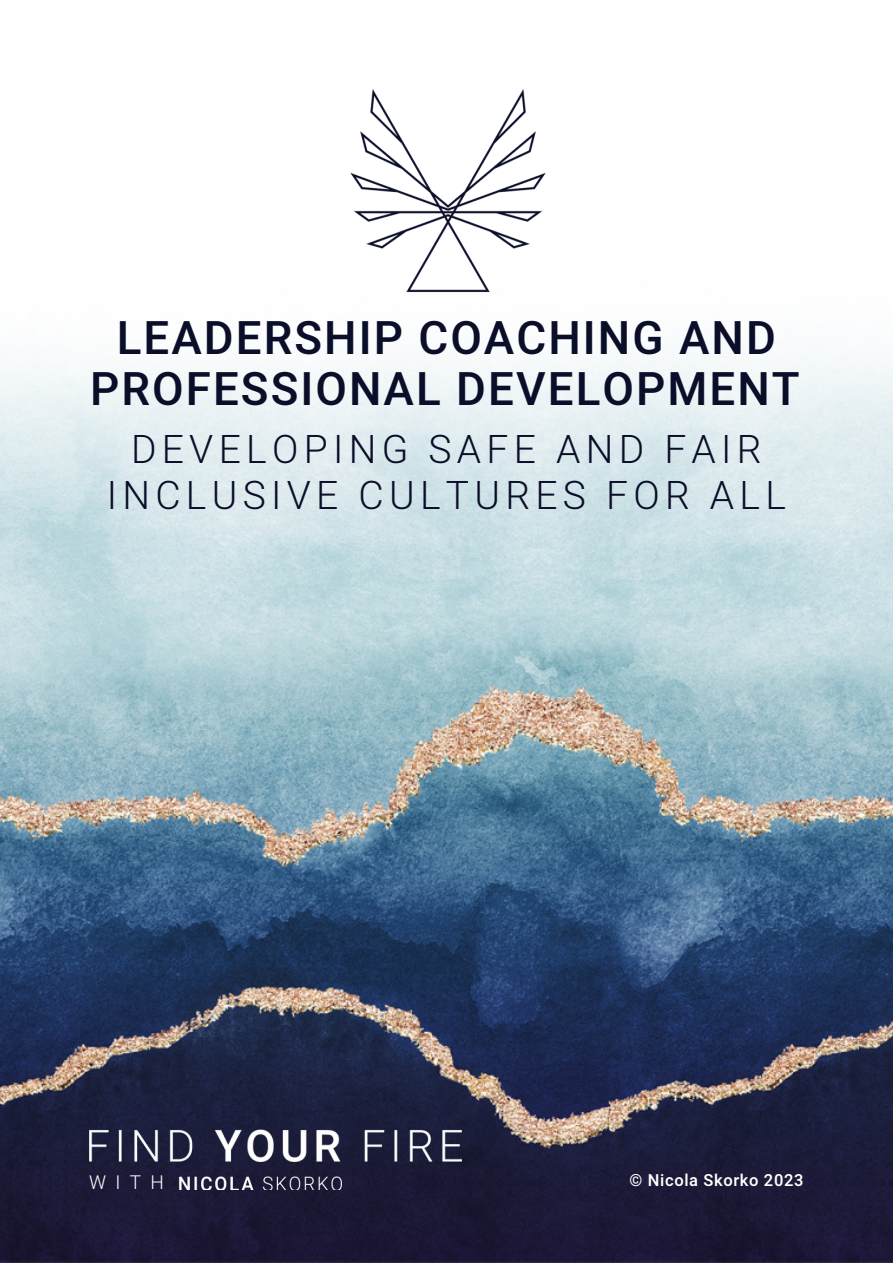
<style>
.page{position:relative;width:893px;height:1264px;background:#fff}
.page>*{position:absolute;margin:0;border:0;box-sizing:border-box;transform-origin:0 0}
.t1{font:500 45.75px/50.8px "Heebo";letter-spacing:.045em;color:#0a0e29;text-align:center}
.t2{font:300 39px/46px "Heebo";letter-spacing:.135em;color:#0a0e29;text-align:center}
.t3{font:300 18.9px "Heebo";color:#fff}
.t4{font:500 16.5px "Heebo";letter-spacing:.04em;color:#fff}
</style>
<div class="page">
<img style="left:0;top:354px;width:892px;height:908px">
<img style="left:350px;top:89px;width:196px;height:203px">
<img style="left:89px;top:1124px;width:372px;height:37px">
<img style="left:178px;top:1174px;width:164px;height:15px">
<p class="t1" style="left:90px;top:314px;width:710px">LEADERSHIP COACHING AND<br>PROFESSIONAL DEVELOPMENT</p>
<p class="t2" style="left:107px;top:427px;width:680px">DEVELOPING SAFE AND FAIR<br>INCLUSIVE CULTURES FOR ALL</p>
<p class="t3" style="left:89px;top:1169px;width:76px">WITH</p>
<p class="t4" style="left:629px;top:1168px;width:175px">© Nicola Skorko 2023</p>
</div>
